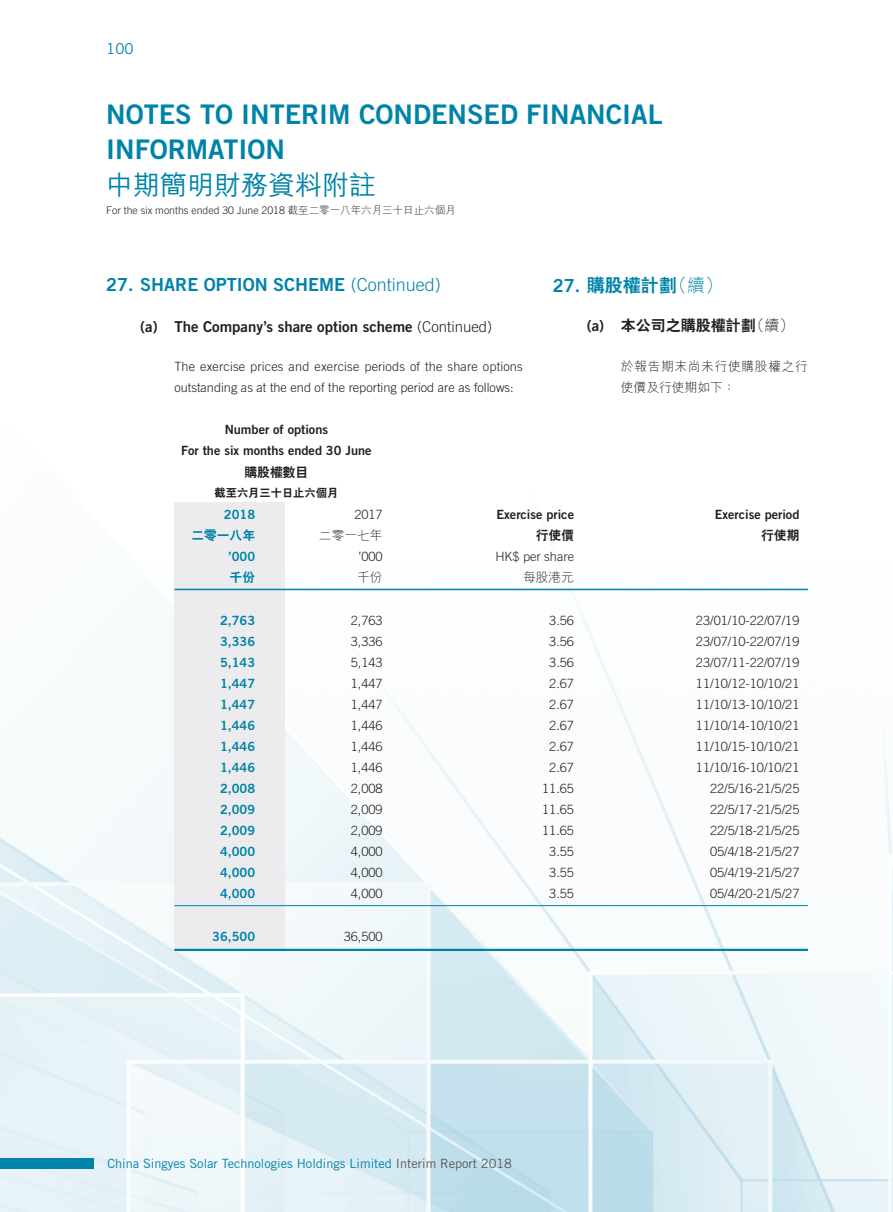
<style>
.page{position:relative;width:893px;height:1212px;background:#fff}
.page>*{position:absolute;margin:0;border:0;box-sizing:border-box;transform-origin:0 0}
.t1{font:27px/34.5px "Trade Gothic LT Std Bd 2";color:#0083a9}
.t2{font:500 27px "M Hei HK";color:#0083a9}
.Subhead_1{font:18px "Trade Gothic LT Std Bd 2";color:#0083a9}
.副標題1{font:800 18px "C Hei 2 HK";color:#0083a9}
.Subhead_2{font:15px "Trade Gothic LT Std Bd 2";color:#231f20}
.副標題2{font:800 15px "C Hei 2 HK";color:#231f20}
.t3{font:15px "Trade Gothic LT Std";color:#0083a9}
.Table_2_Colume{font:300 12.75px "Trade Gothic LT Std";color:#231f20}
.Body_Text{font:300 12.75px/21px "Trade Gothic LT Std";letter-spacing:.01em;color:#231f20}
.Table_2_Colume-2{font:12.75px "Trade Gothic LT Std Bd 2";color:#0083a9}
.Table_2_Colume-3{font:12.75px "Trade Gothic LT Std Bd 2";color:#231f20}
.t4{font:12.75px "Trade Gothic LT Std";color:#0083a9}
.內文{font:300 12.75px/21px "M Hei HK";letter-spacing:.05em;color:#231f20}
.Table_2_Colume-4{font:800 12.75px "C Hei 2 HK";color:#231f20}
.Table_2_Colume-5{font:300 12.75px "M Hei HK";color:#231f20}
.Table_2_Colume-6{font:800 12.75px "C Hei 2 HK";color:#0083a9}
.Table_2_Colume-7{font:800 11.25px "C Hei 2 HK";color:#231f20}
.t5{font:300 10.5px "Trade Gothic LT Std";color:#231f20}
.s1{font-family:"M Hei HK"}
.s2{font-family:"Trade Gothic LT Std Bd 2";font-weight:400}
.s3{font-family:"M Hei HK";font-weight:300}
.s4{font-family:"Trade Gothic LT Std";font-weight:300}
.s5{color:#57585a}
</style>
<div class="page">
<img style="left:0;top:588px;width:893px;height:624px">
<div style="left:0;top:1159px;width:94px;height:10px;background:#0083a9"></div>
<div style="left:174px;top:502px;width:111px;height:449px;background:#ececee"></div>
<hr style="left:174px;top:589px;width:634px;height:1px;background:#0083a9">
<hr style="left:174px;top:905px;width:634px;height:1px;background:#0083a9">
<hr style="left:174px;top:949px;width:634px;height:2px;background:#0083a9">
<p class="t3" style="left:106px;top:40px;width:29px">100</p>
<h1 class="t1" style="left:106px;top:97px;width:558px">NOTES TO INTERIM CONDENSED FINANCIAL<br>INFORMATION</h1>
<h1 class="t2" style="left:106px;top:166px;width:271px">中期簡明財務資料附註</h1>
<p class="t5" style="left:106px;top:204px;width:351px">For the six months ended 30 June 2018 <span class="s1">截至二零一八年六月三十日止六個月</span></p>
<p class="副標題1" style="left:553px;top:276px;width:172px"><span class="s2">27.</span> 購股權計劃<span class="s3">（續）</span></p>
<p class="副標題2" style="left:587px;top:318px;width:209px"><span class="s2">(a)</span> 本公司之購股權計劃<span class="s3">（續）</span></p>
<p class="內文" style="left:621px;top:356px;width:189px">於報告期末尚未行使購股權之行使價及行使期如下：</p>
<p class="Subhead_1" style="left:106px;top:274px;width:336px">27. SHARE OPTION SCHEME <span class="s4">(Continued)</span></p>
<p class="Subhead_2" style="left:140px;top:317px;width:353px">(a) The Company’s share option scheme <span class="s4">(Continued)</span></p>
<p class="Body_Text" style="left:174px;top:356px;width:350px">The exercise prices and exercise periods of the share options outstanding as at the end of the reporting period are as follows:</p>
<p class="Table_2_Colume-3" style="left:225px;top:422px;width:105px">Number of options</p>
<p class="Table_2_Colume-3" style="left:181px;top:443px;width:192px">For the six months ended 30 June</p>
<p class="Table_2_Colume-4" style="left:245px;top:466px;width:65px">購股權數目</p>
<p class="Table_2_Colume-7" style="left:215px;top:487px;width:125px">截至六月三十日止六個月</p>
<p class="Table_2_Colume-2" style="left:224px;top:506px;width:33px">2018</p>
<p class="Table_2_Colume" style="left:354px;top:507px;width:30px">2017</p>
<p class="Table_2_Colume-3" style="left:496px;top:506px;width:79px">Exercise price</p>
<p class="Table_2_Colume-3" style="left:715px;top:506px;width:86px">Exercise period</p>
<p class="Table_2_Colume-6" style="left:191px;top:529px;width:65px">二零一八年</p>
<p class="Table_2_Colume-5" style="left:319px;top:529px;width:65px">二零一七年</p>
<p class="Table_2_Colume-4" style="left:536px;top:529px;width:40px">行使價</p>
<p class="Table_2_Colume-4" style="left:761px;top:529px;width:40px">行使期</p>
<p class="Table_2_Colume-2" style="left:228px;top:548px;width:28px">’000</p>
<p class="Table_2_Colume" style="left:359px;top:549px;width:26px">’000</p>
<p class="Table_2_Colume" style="left:495px;top:549px;width:80px">HK$ per share</p>
<p class="Table_2_Colume-6" style="left:230px;top:571px;width:27px">千份</p>
<p class="Table_2_Colume-5" style="left:357px;top:571px;width:27px">千份</p>
<p class="Table_2_Colume-5" style="left:523px;top:571px;width:52px">每股港元</p>
<p class="Table_2_Colume-2" style="left:220px;top:612px;width:37px">2,763</p>
<p class="Table_2_Colume" style="left:351px;top:612px;width:33px">2,763</p>
<p class="Table_2_Colume" style="left:549px;top:612px;width:26px">3.56</p>
<p class="Table_2_Colume" style="left:696px;top:612px;width:105px">23/01/10-22/07/19</p>
<p class="Table_2_Colume-2" style="left:220px;top:633px;width:37px">3,336</p>
<p class="Table_2_Colume" style="left:351px;top:633px;width:33px">3,336</p>
<p class="Table_2_Colume" style="left:549px;top:633px;width:26px">3.56</p>
<p class="Table_2_Colume" style="left:696px;top:633px;width:105px">23/07/10-22/07/19</p>
<p class="Table_2_Colume-2" style="left:220px;top:654px;width:37px">5,143</p>
<p class="Table_2_Colume" style="left:351px;top:654px;width:33px">5,143</p>
<p class="Table_2_Colume" style="left:549px;top:654px;width:26px">3.56</p>
<p class="Table_2_Colume" style="left:696px;top:654px;width:105px">23/07/11-22/07/19</p>
<p class="Table_2_Colume-2" style="left:220px;top:675px;width:37px">1,447</p>
<p class="Table_2_Colume" style="left:351px;top:675px;width:33px">1,447</p>
<p class="Table_2_Colume" style="left:549px;top:675px;width:26px">2.67</p>
<p class="Table_2_Colume" style="left:696px;top:675px;width:105px">11/10/12-10/10/21</p>
<p class="Table_2_Colume-2" style="left:220px;top:696px;width:37px">1,447</p>
<p class="Table_2_Colume" style="left:351px;top:696px;width:33px">1,447</p>
<p class="Table_2_Colume" style="left:549px;top:696px;width:26px">2.67</p>
<p class="Table_2_Colume" style="left:696px;top:696px;width:105px">11/10/13-10/10/21</p>
<p class="Table_2_Colume-2" style="left:220px;top:717px;width:37px">1,446</p>
<p class="Table_2_Colume" style="left:351px;top:717px;width:33px">1,446</p>
<p class="Table_2_Colume" style="left:549px;top:717px;width:26px">2.67</p>
<p class="Table_2_Colume" style="left:696px;top:717px;width:105px">11/10/14-10/10/21</p>
<p class="Table_2_Colume-2" style="left:220px;top:738px;width:37px">1,446</p>
<p class="Table_2_Colume" style="left:351px;top:738px;width:33px">1,446</p>
<p class="Table_2_Colume" style="left:549px;top:738px;width:26px">2.67</p>
<p class="Table_2_Colume" style="left:696px;top:738px;width:105px">11/10/15-10/10/21</p>
<p class="Table_2_Colume-2" style="left:220px;top:759px;width:37px">1,446</p>
<p class="Table_2_Colume" style="left:351px;top:759px;width:33px">1,446</p>
<p class="Table_2_Colume" style="left:549px;top:759px;width:26px">2.67</p>
<p class="Table_2_Colume" style="left:696px;top:759px;width:105px">11/10/16-10/10/21</p>
<p class="Table_2_Colume-2" style="left:220px;top:780px;width:37px">2,008</p>
<p class="Table_2_Colume" style="left:351px;top:780px;width:33px">2,008</p>
<p class="Table_2_Colume" style="left:542px;top:780px;width:33px">11.65</p>
<p class="Table_2_Colume" style="left:710px;top:780px;width:91px">22/5/16-21/5/25</p>
<p class="Table_2_Colume-2" style="left:220px;top:801px;width:37px">2,009</p>
<p class="Table_2_Colume" style="left:351px;top:801px;width:33px">2,009</p>
<p class="Table_2_Colume" style="left:542px;top:801px;width:33px">11.65</p>
<p class="Table_2_Colume" style="left:710px;top:801px;width:91px">22/5/17-21/5/25</p>
<p class="Table_2_Colume-2" style="left:220px;top:822px;width:37px">2,009</p>
<p class="Table_2_Colume" style="left:351px;top:822px;width:33px">2,009</p>
<p class="Table_2_Colume" style="left:542px;top:822px;width:33px">11.65</p>
<p class="Table_2_Colume" style="left:710px;top:822px;width:91px">22/5/18-21/5/25</p>
<p class="Table_2_Colume-2" style="left:220px;top:843px;width:37px">4,000</p>
<p class="Table_2_Colume" style="left:351px;top:843px;width:33px">4,000</p>
<p class="Table_2_Colume" style="left:549px;top:843px;width:26px">3.55</p>
<p class="Table_2_Colume" style="left:710px;top:843px;width:91px">05/4/18-21/5/27</p>
<p class="Table_2_Colume-2" style="left:220px;top:864px;width:37px">4,000</p>
<p class="Table_2_Colume" style="left:351px;top:864px;width:33px">4,000</p>
<p class="Table_2_Colume" style="left:549px;top:864px;width:26px">3.55</p>
<p class="Table_2_Colume" style="left:710px;top:864px;width:91px">05/4/19-21/5/27</p>
<p class="Table_2_Colume-2" style="left:220px;top:885px;width:37px">4,000</p>
<p class="Table_2_Colume" style="left:351px;top:885px;width:33px">4,000</p>
<p class="Table_2_Colume" style="left:549px;top:885px;width:26px">3.55</p>
<p class="Table_2_Colume" style="left:710px;top:885px;width:91px">05/4/20-21/5/27</p>
<p class="Table_2_Colume-2" style="left:212px;top:929px;width:44px">36,500</p>
<p class="Table_2_Colume" style="left:344px;top:929px;width:40px">36,500</p>
<p class="t4" style="left:107px;top:1156px;width:406px">China Singyes Solar Technologies Holdings Limited <span class="s5">Interim Report 2018</span></p>
</div>
